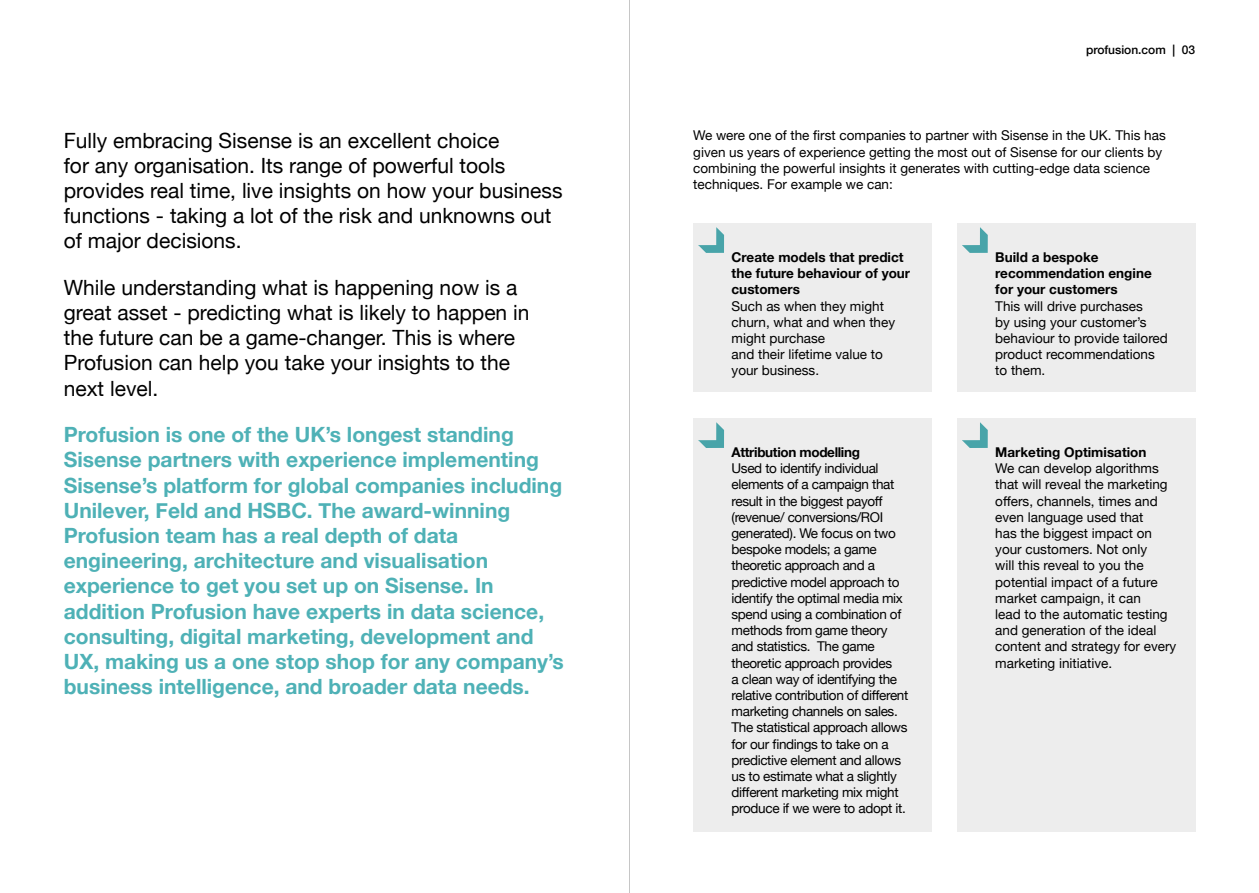
<style>
.page{position:relative;width:1259px;height:893px;background:#fff}
.page>*{position:absolute;margin:0;border:0;box-sizing:border-box;transform-origin:0 0}
.t1{font:700 21px/25.2px "Helvetica Neue";color:#4eb1b6}
.t2{font:21px/25.2px "Helvetica Neue";color:#000}
.t3{font:13.5px/16.2px "Helvetica Neue";color:#000}
.t4{font:13.5px/16.2px "Helvetica Neue";letter-spacing:-.025em;color:#000}
.t5{font:700 13.5px/16.2px "Helvetica Neue";color:#000}
.t6{font:700 13.5px "Helvetica Neue";letter-spacing:-.025em;color:#000}
.t7{font:500 12px "Helvetica Neue";color:#000}
</style>
<div class="page">
<div style="left:693px;top:223px;width:238px;height:169px;background:#ededed"></div>
<svg style="left:698px;top:227px;width:26px;height:26px"></svg>
<div style="left:693px;top:418px;width:238px;height:414px;background:#ededed"></div>
<svg style="left:698px;top:422px;width:26px;height:26px"></svg>
<div style="left:957px;top:418px;width:238px;height:414px;background:#ededed"></div>
<svg style="left:962px;top:422px;width:25px;height:26px"></svg>
<div style="left:957px;top:223px;width:238px;height:169px;background:#ededed"></div>
<svg style="left:962px;top:227px;width:25px;height:26px"></svg>
<hr style="left:629px;top:0;width:1px;height:893px;background:#c6c6c6">
<h1 class="t2" style="left:64px;top:129px;width:500px">Fully embracing Sisense is an excellent choice<br>for any organisation. Its range of powerful tools provides real time, live insights on how your business functions - taking a lot of the risk and unknowns out of major decisions.</h1>
<h1 class="t2" style="left:64px;top:276px;width:467px">While understanding what is happening now is a great asset - predicting what is likely to happen in the future can be a game-changer. This is where Profusion can help you take your insights to the next level.</h1>
<p class="t1" style="left:64px;top:423px;width:501px">Profusion is one of the UK’s longest standing Sisense partners with experience implementing Sisense’s platform for global companies including Unilever, Feld and HSBC. The award-winning Profusion team has a real depth of data engineering, architecture and visualisation experience to get you set up on Sisense. In addition Profusion have experts in data science, consulting, digital marketing, development and UX, making us a one stop shop for any company’s business intelligence, and broader data needs.</p>
<p class="t7" style="left:1086px;top:40px;width:111px">profusion.com | 03</p>
<p class="t3" style="left:693px;top:128px;width:474px">We were one of the first companies to partner with Sisense in the UK. This has given us years of experience getting the most out of Sisense for our clients by combining the powerful insights it generates with cutting-edge data science techniques. For example we can:</p>
<p class="t5" style="left:731px;top:249px;width:180px">Create models that predict the future behaviour of your customers</p>
<p class="t3" style="left:731px;top:298px;width:165px">Such as when they might churn, what and when they might purchase<br>and their lifetime value to your business.</p>
<p class="t6" style="left:731px;top:442px;width:130px">Attribution modelling</p>
<p class="t4" style="left:731px;top:461px;width:178px">Used to identify individual elements of a campaign that result in the biggest payoff (revenue/ conversions/ROI generated). We focus on two bespoke models; a game theoretic approach and a predictive model approach to identify the optimal media mix spend using a combination of methods from game theory and statistics. The game theoretic approach provides<br>a clean way of identifying the relative contribution of different marketing channels on sales.<br>The statistical approach allows for our findings to take on a predictive element and allows us to estimate what a slightly different marketing mix might produce if we were to adopt it.</p>
<p class="t5" style="left:995px;top:249px;width:158px">Build a bespoke recommendation engine for your customers</p>
<p class="t3" style="left:995px;top:298px;width:174px">This will drive purchases<br>by using your customer’s behaviour to provide tailored product recommendations to them.</p>
<p class="t5" style="left:995px;top:444px;width:153px">Marketing Optimisation</p>
<p class="t3" style="left:995px;top:461px;width:183px">We can develop algorithms that will reveal the marketing offers, channels, times and even language used that<br>has the biggest impact on your customers. Not only<br>will this reveal to you the potential impact of a future market campaign, it can<br>lead to the automatic testing and generation of the ideal content and strategy for every marketing initiative.</p>
</div>
